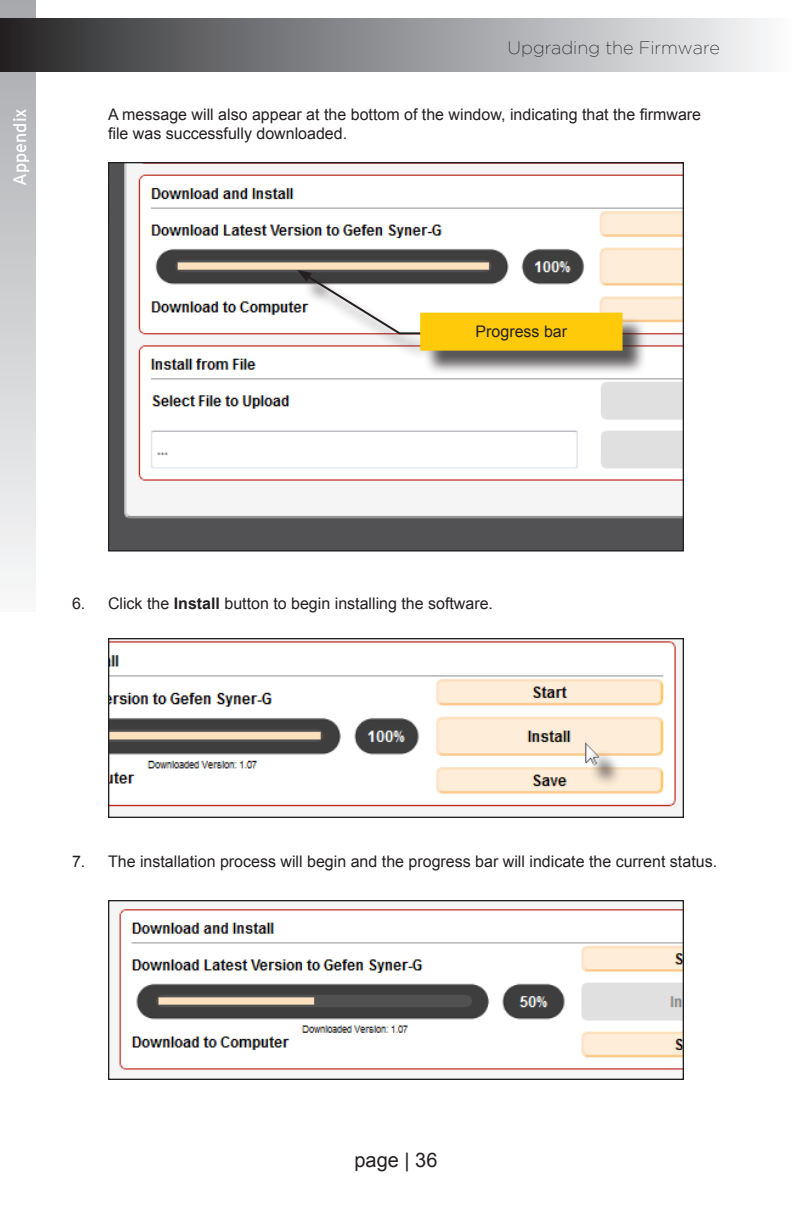
<style>
.page{position:relative;width:792px;height:1224px;background:#fff}
.page>*{position:absolute;margin:0;border:0;box-sizing:border-box;transform-origin:0 0}
.t1{font:20px "Arial";color:#231f20}
.Page_Title_Continued{font:200 18px "Gotham";color:#231f20}
.Page_Chapter_Title{font:18px "Interstate";color:#fff}
.Numbered_Steps{font:16px/19.2px "Arial";color:#231f20}
.Index_Level_2{font:16px "Arial";color:#231f20}
.s1{font-weight:700}
</style>
<div class="page">
<div style="left:1px;top:1px;width:34px;height:610px;background:linear-gradient(to bottom,#a7a8ac,#f7f8f9)"></div>
<div style="left:0;top:0;width:36px;height:612px;border:2px solid #fff"></div>
<div style="left:1px;top:19px;width:790px;height:52px;background:linear-gradient(to right,#2a2a2c,#fafcfe)"></div>
<div style="left:0;top:18px;width:792px;height:54px;border:2px solid #fff"></div>
<img style="left:119px;top:909px;width:563px;height:161px">
<div style="left:108px;top:900px;width:576px;height:180px;border:1px solid #231f20"></div>
<img style="left:110px;top:164px;width:572px;height:386px">
<img style="left:110px;top:641px;width:566px;height:166px">
<div style="left:108px;top:638px;width:576px;height:180px;border:1px solid #231f20"></div>
<div style="left:589px;top:748px;width:34px;height:41px;background:#231f20;opacity:.75"></div>
<img style="left:567px;top:736px;width:49px;height:42px">
<div style="left:303px;top:274px;width:344px;height:101px;background:#231f20;opacity:.75"></div>
<svg style="left:297px;top:270px;width:133px;height:65px"></svg>
<div style="left:421px;top:314px;width:201px;height:36px;background:#feca0a"></div>
<div style="left:420px;top:313px;width:203px;height:38px;border:2px solid #feca0a"></div>
<p class="Page_Chapter_Title" style="left:10px;top:186px;width:80px;rotate:-90deg">Appendix</p>
<p class="Page_Title_Continued" style="left:508px;top:38px;width:214px">Upgrading the Firmware</p>
<p class="Numbered_Steps" style="left:108px;top:105px;width:595px">A message will also appear at the bottom of the window, indicating that the firmware file was successfully downloaded.</p>
<p class="Index_Level_2" style="left:476px;top:321px;width:93px">Progress bar</p>
<p class="Numbered_Steps" style="left:72px;top:594px;width:423px">6. Click the <span class="s1">Install</span> button to begin installing the software.</p>
<p class="Numbered_Steps" style="left:72px;top:852px;width:647px">7. The installation process will begin and the progress bar will indicate the current status.</p>
<p class="t1" style="left:354px;top:1146px;width:85px">page | 36</p>
</div>
